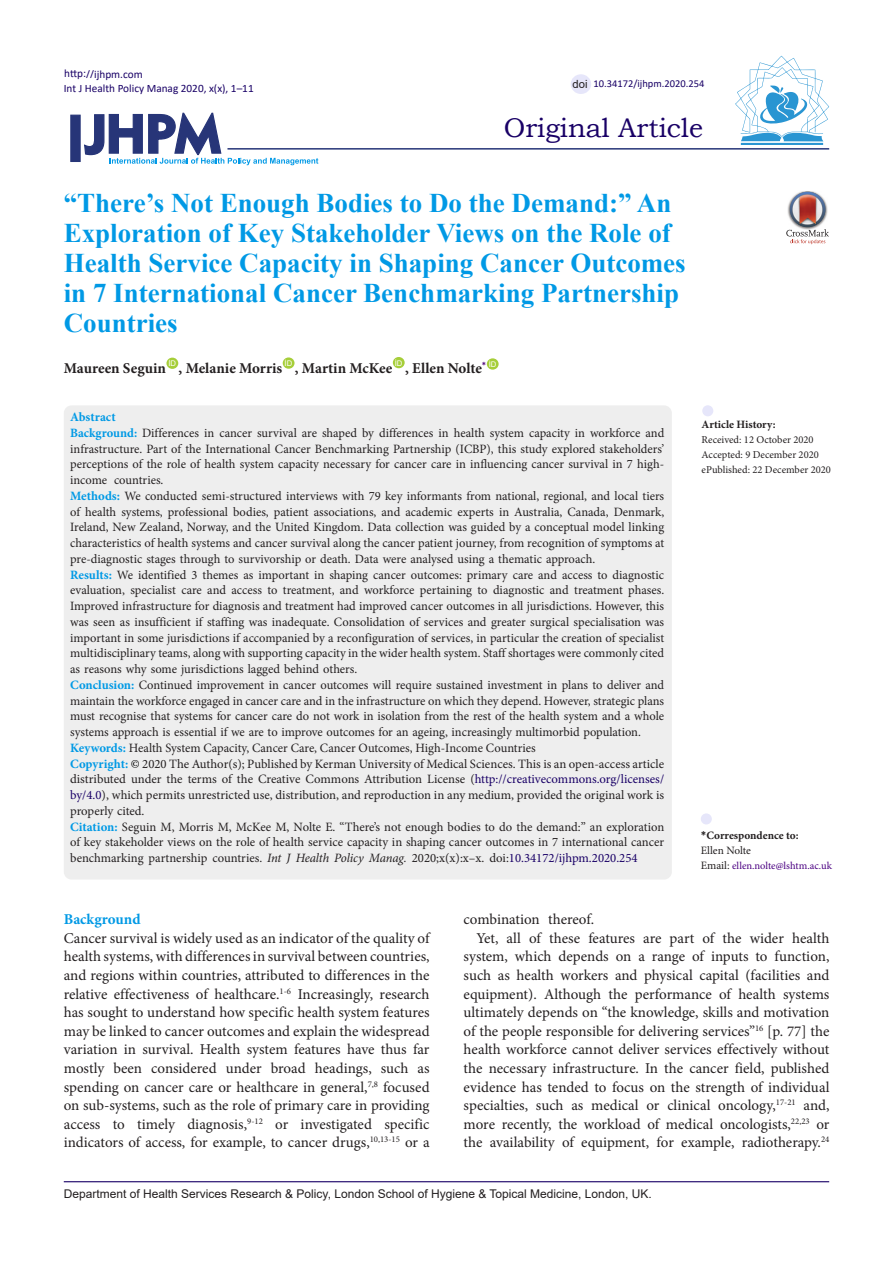
<style>
.page{position:relative;width:893px;height:1263px;background:#fff}
.page>*{position:absolute;margin:0;border:0;box-sizing:border-box;transform-origin:0 0}
.Default{font:700 27px/30px "Times New Roman";color:#0099e5}
.t1{font:27px "Bookman Old Style";color:#190066}
.t2{font:15px/18.6px "Minion Pro";color:#231f20;text-align:justify}
.Default-2{font:700 15px "Minion Pro";color:#231f20}
.heading_1{font:700 15px "Minion Pro";color:#0099e5}
.Default-3{font:12.75px/15.8px "Minion Pro";color:#231f20;text-align:justify}
.Default-4{font:700 12.75px "Minion Pro";color:#0099e5}
.t3{font:12px "Arial";color:#231f20}
.t4{font:11.25px "Calibri";color:#190066}
.t5{font:700 11.25px "Minion Pro";color:#231f20}
.t6{font:11.25px "Minion Pro";letter-spacing:-.005em;color:#231f20}
.t7{font:11.25px "Arial";color:#231f20}
.t8{font:10.5px "Minion Pro";color:#231f20}
.t9{font:10.5px "Minion Pro";letter-spacing:-.005em;color:#4b0082}
.t10{font:10.5px "Calibri";color:#190066}
.t11{font:7.8px "Arial";color:#fff}
.s1{font-weight:700;color:#0099e5}
.s2{color:#000}
.s3{color:#190066}
.s4{font-style:italic}
.s5{font-family:"Calibri"}
.s6{font-size:11.25px;color:#231f20}
</style>
<div class="page">
<svg style="left:84px;top:112px;width:234px;height:53px"></svg>
<div style="left:70px;top:115px;width:11px;height:47px;background:#273578;border:1px solid #273578"></div>
<div style="left:166px;top:358px;width:12px;height:11px;background:#a6ce39;border-radius:50%"></div>
<div style="left:283px;top:357px;width:12px;height:12px;background:#a6ce39;border-radius:50%"></div>
<div style="left:393px;top:357px;width:12px;height:11px;background:#a6ce39;border-radius:50%"></div>
<div style="left:487px;top:358px;width:12px;height:12px;background:#a6ce39;border-radius:50%"></div>
<hr style="left:227px;top:148px;width:602px;height:2px;background:#273578">
<div style="left:64px;top:405px;width:608px;height:474px;background:#eee;border-radius:8px"></div>
<div style="left:701px;top:813px;width:11px;height:11px;background:#e6e6fa;border-radius:50%"></div>
<div style="left:702px;top:405px;width:11px;height:11px;background:#e6e6fa;border-radius:50%"></div>
<hr style="left:64px;top:1181px;width:765px;height:1px;background:#190066">
<hr style="left:741px;top:143px;width:82px;height:2px;background:#2995d2">
<svg style="left:735px;top:56px;width:94px;height:85px"></svg>
<div style="left:571px;top:74px;width:20px;height:20px;background:#e6e6fa;border-radius:50%"></div>
<img style="left:801px;top:191px;width:13px;height:1px">
<svg style="left:786px;top:192px;width:43px;height:52px"></svg>
<p class="t4" style="left:64px;top:66px;width:80px">http://ijhpm.com</p>
<p class="t4" style="left:64px;top:81px;width:191px">Int J Health Policy Manag 2020, x(x), 1–11</p>
<p class="t7" style="left:573px;top:76px;width:17px">doi</p>
<p class="t10" style="left:593px;top:76px;width:112px">10.34172/ijhpm.2020.254</p>
<p class="t1" style="left:504px;top:110px;width:201px">Original Article</p>
<p class="Default" style="left:64px;top:188px;width:623px">“There’s Not Enough Bodies to Do the Demand:” An Exploration of Key Stakeholder Views on the Role of Health Service Capacity in Shaping Cancer Outcomes in 7 International Cancer Benchmarking Partnership Countries</p>
<p class="Default-2" style="left:64px;top:358px;width:104px">Maureen Seguin</p>
<p class="t11" style="left:168px;top:358px;width:9px">ID</p>
<p class="Default-2" style="left:179px;top:358px;width:105px">, Melanie Morris</p>
<p class="t11" style="left:285px;top:358px;width:9px">ID</p>
<p class="Default-2" style="left:295px;top:358px;width:99px">, Martin McKee</p>
<p class="t11" style="left:395px;top:358px;width:9px">ID</p>
<p class="Default-2" style="left:405px;top:358px;width:83px">, Ellen Nolte<sup>*</sup></p>
<p class="t11" style="left:489px;top:359px;width:9px">ID</p>
<p class="Default-4" style="left:70px;top:408px;width:47px">Abstract</p>
<p class="Default-3" style="left:70px;top:425px;width:596px"><span class="s1">Background:</span> Differences in cancer survival are shaped by differences in health system capacity in workforce and infrastructure. Part of the International Cancer Benchmarking Partnership (ICBP), this study explored stakeholders’ perceptions of the role of health system capacity necessary for cancer care in influencing cancer survival in 7 high&shy;income countries.</p>
<p class="Default-3" style="left:70px;top:488px;width:596px"><span class="s1">Methods:</span> We conducted semi-structured interviews with 79 key informants from national, regional, and local tiers of health systems, professional bodies, patient associations, and academic experts in Australia, Canada, Denmark, Ireland, New Zealand, Norway, and the United Kingdom. Data collection was guided by a conceptual model linking characteristics of health systems and cancer survival along the cancer patient journey, from recognition of symptoms at pre-diagnostic stages through to survivorship or death. Data were analysed using a thematic approach.</p>
<p class="Default-3" style="left:70px;top:567px;width:596px"><span class="s1">Results:</span> We identified 3 themes as important in shaping cancer outcomes: primary care and access to diagnostic evaluation, specialist care and access to treatment, and workforce pertaining to diagnostic and treatment phases.<br>Improved infrastructure for diagnosis and treatment had improved cancer outcomes in all jurisdictions. However, this was seen as insufficient if staffing was inadequate. Consolidation of services and greater surgical specialisation was important in some jurisdictions if accompanied by a reconfiguration of services, in particular the creation of specialist multidisciplinary teams, along with supporting capacity in the wider health system. Staff shortages were commonly cited as reasons why some jurisdictions lagged behind others.</p>
<p class="Default-3" style="left:70px;top:677px;width:596px"><span class="s1">Conclusion:</span> Continued improvement in cancer outcomes will require sustained investment in plans to deliver and maintain the workforce engaged in cancer care and in the infrastructure on which they depend. However, strategic plans must recognise that systems for cancer care do not work in isolation from the rest of the health system and a whole systems approach is essential if we are to improve outcomes for an ageing, increasingly multimorbid population.</p>
<p class="Default-3" style="left:70px;top:740px;width:467px"><span class="s1">Keywords:</span> Health System Capacity, Cancer Care, Cancer Outcomes, High-Income Countries</p>
<p class="Default-3" style="left:70px;top:756px;width:596px"><span class="s1">Copyright:</span> <span class="s2">©</span> 2020 The Author(s); Published by Kerman University of Medical Sciences. This is an open-access article distributed under the terms of the Creative Commons Attribution License (<span class="s3">http://creativecommons.org/licenses/ by/4.0</span>), which permits unrestricted use, distribution, and reproduction in any medium, provided the original work is properly cited.</p>
<p class="Default-3" style="left:70px;top:819px;width:596px"><span class="s1">Citation:</span> Seguin M, Morris M, McKee M, Nolte E. “There’s not enough bodies to do the demand:” an exploration of key stakeholder views on the role of health service capacity in shaping cancer outcomes in 7 international cancer benchmarking partnership countries. <span class="s4">Int J Health Policy Manag.</span> 2020;x(x):x–x. doi:<span class="s3">10.34172/ijhpm.2020.254</span></p>
<p class="t5" style="left:701px;top:828px;width:99px"><span class="s5">*</span>Correspondence to:</p>
<p class="t5" style="left:702px;top:417px;width:76px">Article History:</p>
<p class="t8" style="left:702px;top:433px;width:113px">Received: 12 October 2020</p>
<p class="t8" style="left:702px;top:448px;width:119px">Accepted: 9 December 2020</p>
<p class="t8" style="left:702px;top:463px;width:131px">ePublished: 22 December 2020</p>
<p class="t6" style="left:701px;top:843px;width:52px">Ellen Nolte</p>
<p class="t9" style="left:701px;top:859px;width:133px"><span class="s6">Email:</span> ellen.nolte@lshtm.ac.uk</p>
<p class="heading_1" style="left:64px;top:909px;width:78px">Background</p>
<p class="t2" style="left:64px;top:929px;width:367px">Cancer survival is widely used as an indicator of the quality of health systems, with differences in survival between countries, and regions within countries, attributed to differences in the relative effectiveness of healthcare.<sup>1-6</sup> Increasingly, research has sought to understand how specific health system features may be linked to cancer outcomes and explain the widespread variation in survival. Health system features have thus far mostly been considered under broad headings, such as spending on cancer care or healthcare in general,<sup>7,8</sup> focused on sub-systems, such as the role of primary care in providing access to timely diagnosis,<sup>9-12</sup> or investigated specific indicators of access, for example, to cancer drugs,<sup>10,13-15</sup> or a</p>
<p class="t2" style="left:464px;top:910px;width:132px">combination thereof.</p>
<p class="t2" style="left:464px;top:929px;width:367px;text-indent:13px">Yet, all of these features are part of the wider health system, which depends on a range of inputs to function, such as health workers and physical capital (facilities and equipment). Although the performance of health systems ultimately depends on “the knowledge, skills and motivation of the people responsible for delivering services”<sup>16</sup> [p. 77] the health workforce cannot deliver services effectively without the necessary infrastructure. In the cancer field, published evidence has tended to focus on the strength of individual specialties, such as medical or clinical oncology,<sup>17-21</sup> and, more recently, the workload of medical oncologists,<sup>22,23</sup> or the availability of equipment, for example, radiotherapy.<sup>24</sup></p>
<p class="t3" style="left:64px;top:1185px;width:589px">Department of Health Services Research &amp; Policy, London School of Hygiene &amp; Topical Medicine, London, UK.</p>
</div>
